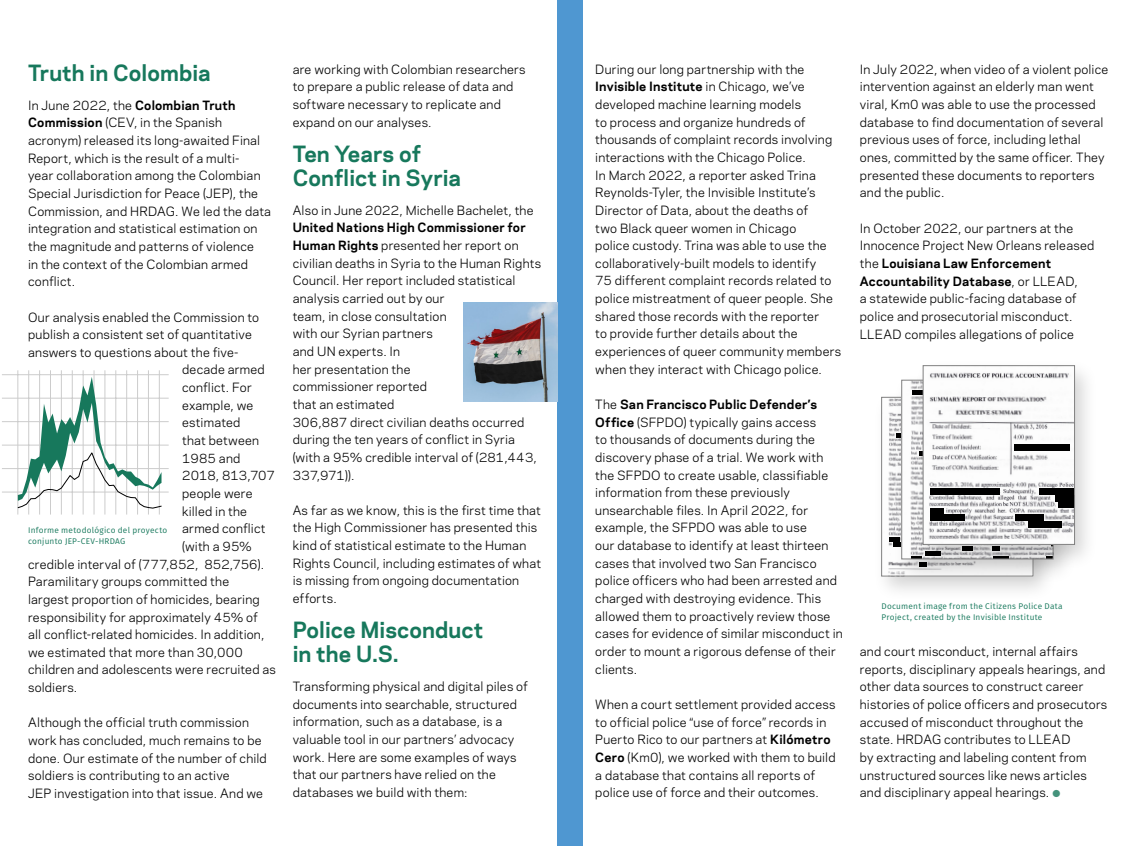
<style>
.page{position:relative;width:1134px;height:846px;background:#fff}
.page>*{position:absolute;margin:0;border:0;box-sizing:border-box;transform-origin:0 0}
.t1{font:700 21px/24px "Galaxie Polaris";letter-spacing:.005em;color:#17785c}
.t2{font:12px/17.7px "Galaxie Polaris";letter-spacing:.015em;color:#000}
.t3{font:12px "Galaxie Polaris";letter-spacing:-.005em;color:#000}
.t4{font:8.25px/10.5px "Fira Sans";letter-spacing:.03em;color:#17785c}
.s1{font-weight:700}
.s2{font-size:9px;color:#45937c}
</style>
<div class="page">
<hr style="left:2px;top:491px;width:167px;height:1px;background:#ccc">
<hr style="left:2px;top:444px;width:167px;height:1px;background:#ccc">
<hr style="left:2px;top:397px;width:167px;height:1px;background:#ccc">
<hr style="left:28px;top:370px;width:1px;height:144px;background:#ccc">
<hr style="left:50px;top:370px;width:1px;height:144px;background:#ccc">
<hr style="left:72px;top:370px;width:1px;height:144px;background:#ccc">
<hr style="left:94px;top:370px;width:1px;height:144px;background:#ccc">
<hr style="left:116px;top:370px;width:1px;height:144px;background:#ccc">
<hr style="left:137px;top:370px;width:1px;height:144px;background:#ccc">
<hr style="left:159px;top:370px;width:1px;height:144px;background:#ccc">
<hr style="left:2px;top:468px;width:167px;height:1px;background:#ccc">
<hr style="left:2px;top:421px;width:167px;height:1px;background:#ccc">
<hr style="left:2px;top:374px;width:167px;height:1px;background:#ccc">
<hr style="left:18px;top:370px;width:1px;height:144px;background:#ccc">
<hr style="left:39px;top:370px;width:1px;height:144px;background:#ccc">
<hr style="left:61px;top:370px;width:1px;height:144px;background:#ccc">
<hr style="left:83px;top:370px;width:1px;height:144px;background:#ccc">
<hr style="left:105px;top:370px;width:1px;height:144px;background:#ccc">
<hr style="left:126px;top:370px;width:1px;height:144px;background:#ccc">
<hr style="left:148px;top:370px;width:1px;height:144px;background:#ccc">
<svg style="left:17px;top:376px;width:145px;height:132px"></svg>
<div style="left:872px;top:390px;width:185px;height:211px;background:#000;opacity:.17"></div>
<img style="left:883px;top:399px;width:9px;height:175px">
<div style="left:889px;top:536px;width:10px;height:5px;background:#000"></div>
<div style="left:892px;top:373px;width:185px;height:211px;background:#000;opacity:.17"></div>
<img style="left:904px;top:382px;width:10px;height:175px">
<div style="left:912px;top:390px;width:10px;height:5px;background:#000"></div>
<svg style="left:911px;top:556px;width:3px;height:10px"></svg>
<div style="left:914px;top:358px;width:185px;height:212px;background:#000;opacity:.17"></div>
<img style="left:925px;top:367px;width:148px;height:175px">
<div style="left:1014px;top:444px;width:56px;height:6px;background:#000"></div>
<div style="left:930px;top:488px;width:70px;height:6px;background:#000"></div>
<div style="left:1039px;top:488px;width:35px;height:6px;background:#000"></div>
<div style="left:1058px;top:501px;width:17px;height:6px;background:#000"></div>
<div style="left:930px;top:514px;width:34px;height:6px;background:#000"></div>
<div style="left:1028px;top:521px;width:33px;height:6px;background:#000"></div>
<div style="left:1055px;top:495px;width:20px;height:6px;background:#000"></div>
<div style="left:930px;top:508px;width:14px;height:6px;background:#000"></div>
<div style="left:1015px;top:514px;width:29px;height:6px;background:#000"></div>
<div style="left:923px;top:365px;width:152px;height:179px;border:1px solid #808080"></div>
<div style="left:557px;top:0;width:26px;height:845px;background:#4f97d1"></div>
<img style="left:464px;top:302px;width:93px;height:99px">
<h1 class="t1" style="left:28px;top:59px;width:184px">Truth in Colombia</h1>
<p class="t2" style="left:28px;top:96px;width:245px">In June 2022, the <span class="s1">Colombian Truth Commission</span> (CEV, in the Spanish acronym) released its long-awaited Final Report, which is the result of a multi-<br>year collaboration among the Colombian Special Jurisdiction for Peace (JEP), the Commission, and HRDAG. We led the data integration and statistical estimation on the magnitude and patterns of violence<br>in the context of the Colombian armed conflict.</p>
<p class="t2" style="left:28px;top:307px;width:233px">Our analysis enabled the Commission to</p>
<p class="t2" style="left:28px;top:325px;width:225px">publish a consistent set of quantitative</p>
<p class="t2" style="left:28px;top:342px;width:212px">answers to questions about the five-</p>
<p class="t2" style="left:182px;top:360px;width:84px">decade armed</p>
<p class="t2" style="left:182px;top:378px;width:71px">conflict. For</p>
<p class="t2" style="left:182px;top:395px;width:73px">example, we</p>
<p class="t2" style="left:182px;top:413px;width:60px">estimated</p>
<p class="t2" style="left:182px;top:430px;width:78px">that between</p>
<p class="t2" style="left:182px;top:448px;width:60px">1985 and</p>
<p class="t3" style="left:182px;top:466px;width:94px">2018, 813,707</p>
<p class="t2" style="left:182px;top:483px;width:72px">people were</p>
<p class="t2" style="left:182px;top:501px;width:66px">killed in the</p>
<p class="t2" style="left:182px;top:519px;width:85px">armed conflict</p>
<p class="t2" style="left:182px;top:536px;width:71px">(with a 95%</p>
<p class="t2" style="left:28px;top:554px;width:237px">credible interval of (777,852, 852,756).</p>
<p class="t2" style="left:28px;top:572px;width:203px">Paramilitary groups committed the</p>
<p class="t2" style="left:28px;top:589px;width:233px">largest proportion of homicides, bearing</p>
<p class="t2" style="left:28px;top:607px;width:231px">responsibility for approximately 45% of</p>
<p class="t2" style="left:28px;top:624px;width:238px">all conflict-related homicides. In addition,</p>
<p class="t2" style="left:28px;top:642px;width:216px">we estimated that more than 30,000</p>
<p class="t2" style="left:28px;top:660px;width:249px">children and adolescents were recruited as</p>
<p class="t2" style="left:28px;top:677px;width:51px">soldiers.</p>
<p class="t2" style="left:28px;top:713px;width:240px">Although the official truth commission work has concluded, much remains to be done. Our estimate of the number of child soldiers is contributing to an active<br>JEP investigation into that issue. And we</p>
<p class="t4" style="left:28px;top:524px;width:141px">Informe metodológico del proyecto conjunto JEP-CEV-HRDAG</p>
<p class="t2" style="left:293px;top:60px;width:234px">are working with Colombian researchers to prepare a public release of data and software necessary to replicate and expand on our analyses.</p>
<h1 class="t1" style="left:293px;top:140px;width:170px">Ten Years of<br>Conflict in Syria</h1>
<p class="t2" style="left:293px;top:200px;width:242px">Also in June 2022, Michelle Bachelet, the</p>
<p class="t2" style="left:293px;top:218px;width:250px"><span class="s1">United Nations High Commissioner for<br>Human Rights</span> presented her report on civilian deaths in Syria to the Human Rights<br>Council. Her report included statistical analysis carried out by our<br>team, in close consultation<br>with our Syrian partners<br>and UN experts. In<br>her presentation the<br>commissioner reported<br>that an estimated<br>306,887 direct civilian deaths occurred during the ten years of conflict in Syria (with a 95% credible interval of (281,443,<br>337,971)).</p>
<p class="t2" style="left:293px;top:500px;width:250px">As far as we know, this is the first time that the High Commissioner has presented this kind of statistical estimate to the Human Rights Council, including estimates of what is missing from ongoing documentation efforts.</p>
<h1 class="t1" style="left:293px;top:616px;width:192px">Police Misconduct in the U.S.</h1>
<p class="t2" style="left:293px;top:676px;width:237px">Transforming physical and digital piles of documents into searchable, structured information, such as a database, is a valuable tool in our partners’ advocacy work. Here are some examples of ways that our partners have relied on the databases we build with them:</p>
<p class="t2" style="left:595px;top:59px;width:247px">During our long partnership with the <span class="s1">Invisible Institute</span> in Chicago, we’ve developed machine learning models<br>to process and organize hundreds of thousands of complaint records involving interactions with the Chicago Police.<br>In March 2022, a reporter asked Trina Reynolds-Tyler, the Invisible Institute’s Director of Data, about the deaths of<br>two Black queer women in Chicago<br>police custody. Trina was able to use the collaboratively-built models to identify<br>75 different complaint records related to police mistreatment of queer people. She shared those records with the reporter<br>to provide further details about the experiences of queer community members when they interact with Chicago police.</p>
<p class="t2" style="left:595px;top:394px;width:249px">The <span class="s1">San Francisco Public Defender’s Office</span> (SFPDO) typically gains access<br>to thousands of documents during the discovery phase of a trial. We work with the SFPDO to create usable, classifiable information from these previously unsearchable files. In April 2022, for example, the SFPDO was able to use<br>our database to identify at least thirteen cases that involved two San Francisco police officers who had been arrested and charged with destroying evidence. This allowed them to proactively review those cases for evidence of similar misconduct in order to mount a rigorous defense of their clients.</p>
<p class="t2" style="left:595px;top:694px;width:242px">When a court settlement provided access to official police “use of force” records in Puerto Rico to our partners at <span class="s1">Kilómetro Cero</span> (Km0), we worked with them to build a database that contains all reports of police use of force and their outcomes.</p>
<p class="t2" style="left:860px;top:60px;width:250px">In July 2022, when video of a violent police intervention against an elderly man went viral, Km0 was able to use the processed database to find documentation of several previous uses of force, including lethal ones, committed by the same officer. They presented these documents to reporters and the public.</p>
<p class="t2" style="left:860px;top:218px;width:236px">In October 2022, our partners at the Innocence Project New Orleans released the <span class="s1">Louisiana Law Enforcement Accountability Database</span>, or LLEAD,<br>a statewide public-facing database of police and prosecutorial misconduct.<br>LLEAD compiles allegations of police</p>
<p class="t4" style="left:881px;top:600px;width:183px">Document image from the Citizens Police Data<br>Project, created by the Invisible Institute</p>
<p class="t2" style="left:860px;top:641px;width:249px">and court misconduct, internal affairs reports, disciplinary appeals hearings, and other data sources to construct career histories of police officers and prosecutors accused of misconduct throughout the state. HRDAG contributes to LLEAD<br>by extracting and labeling content from unstructured sources like news articles and disciplinary appeal hearings. <span class="s2">●</span></p>
</div>
